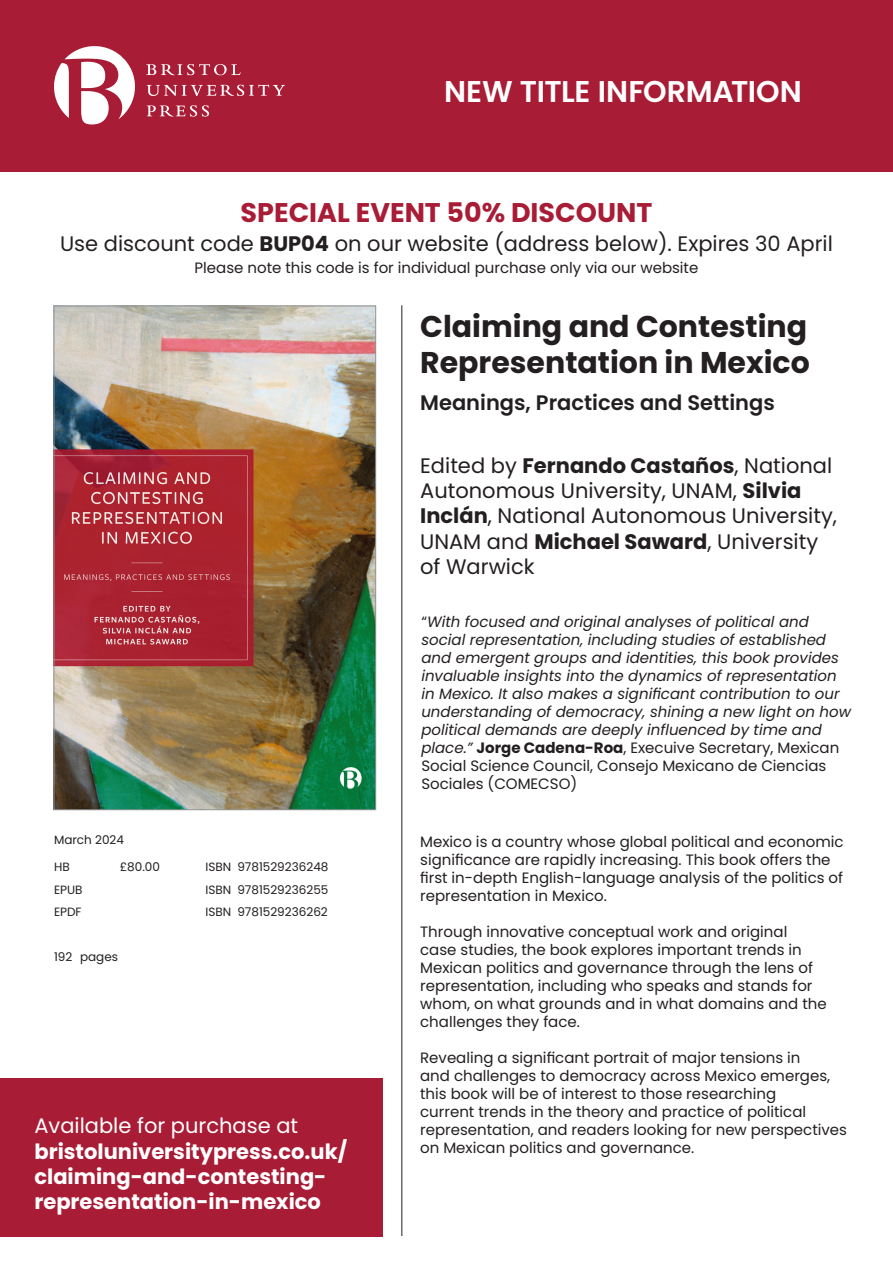
<style>
.page{position:relative;width:893px;height:1263px;background:#fff}
.page>*{position:absolute;margin:0;border:0;box-sizing:border-box;transform-origin:0 0}
.t1{font:700 30px/36px "Poppins";color:#231f20}
.Subject{font:600 30px "Poppins";letter-spacing:-.01em;color:#fff}
.Launch_Discount{font:700 27px "Poppins";color:#a91c36}
.Authors{font:21px/25.2px "Poppins";color:#231f20}
.Available_At{font:700 21px/25.2px "Poppins";color:#fff}
.Subtitle{font:600 21px "Poppins";color:#231f20}
.Available_At-2{font:21px "Poppins";color:#fff}
.t2{font:15px/18px "Poppins";color:#231f20}
.TES1{font:italic 15px/18px "Poppins";color:#231f20}
.Price{font:12px "Poppins";color:#231f20}
.Small_Print{font:12px "Poppins";color:#231f20}
.s1{font-weight:700}
.s2{font-style:normal}
.s3{font-weight:700;font-style:normal}
</style>
<div class="page">
<div style="left:0;top:0;width:893px;height:172px;background:#a91c36"></div>
<svg style="left:54px;top:46px;width:81px;height:78px"></svg>
<svg style="left:146px;top:64px;width:95px;height:11px"></svg>
<svg style="left:147px;top:85px;width:138px;height:11px"></svg>
<svg style="left:147px;top:105px;width:62px;height:12px"></svg>
<div style="left:0;top:1078px;width:383px;height:158px;background:#a91c36"></div>
<img style="left:56px;top:308px;width:318px;height:500px">
<div style="left:54px;top:306px;width:322px;height:504px;border:1px solid #939598"></div>
<hr style="left:401px;top:305px;width:1px;height:931px;background:#231f20">
<p class="Subject" style="left:444px;top:74px;width:359px">NEW TITLE INFORMATION</p>
<p class="Launch_Discount" style="left:241px;top:197px;width:413px">SPECIAL EVENT 50% DISCOUNT</p>
<p class="Authors" style="left:60px;top:231px;width:774px">Use discount code <span class="s1">BUP04</span> on our website (address below). Expires 30 April</p>
<p class="t2" style="left:195px;top:259px;width:505px">Please note this code is for individual purchase only via our website</p>
<p class="t1" style="left:420px;top:308px;width:391px">Claiming and Contesting<br>Representation in Mexico</p>
<p class="Subtitle" style="left:420px;top:390px;width:356px">Meanings, Practices and Settings</p>
<p class="Authors" style="left:420px;top:453px;width:418px">Edited by <span class="s1">Fernando Castaños</span>, National Autonomous University, UNAM, <span class="s1">Silvia Inclán</span>, National Autonomous University, UNAM and <span class="s1">Michael Saward</span>, University of Warwick</p>
<p class="Price" style="left:54px;top:833px;width:71px">March 2024</p>
<p class="Price" style="left:54px;top:860px;width:17px">HB</p>
<p class="Price" style="left:54px;top:905px;width:29px">EPDF</p>
<p class="Price" style="left:54px;top:882px;width:30px">EPUB</p>
<p class="Price" style="left:120px;top:860px;width:42px">£80.00</p>
<p class="Small_Print" style="left:237px;top:860px;width:93px">9781529236248</p>
<p class="Small_Print" style="left:237px;top:905px;width:92px">9781529236262</p>
<p class="Price" style="left:205px;top:860px;width:27px">ISBN</p>
<p class="Price" style="left:205px;top:882px;width:27px">ISBN</p>
<p class="Price" style="left:205px;top:905px;width:27px">ISBN</p>
<p class="Small_Print" style="left:237px;top:882px;width:93px">9781529236255</p>
<p class="Price" style="left:54px;top:950px;width:20px">192</p>
<p class="Price" style="left:80px;top:950px;width:40px">pages</p>
<p class="Available_At-2" style="left:34px;top:1114px;width:265px">Available for purchase at</p>
<p class="Available_At" style="left:34px;top:1139px;width:314px">bristoluniversitypress.co.uk/ claiming-and-contesting&shy;representation-in-mexico</p>
<p class="TES1" style="left:421px;top:613px;width:431px"><span class="s2">“</span>With focused and original analyses of political and social representation, including studies of established and emergent groups and identities, this book provides invaluable insights into the dynamics of representation in Mexico. It also makes a significant contribution to our understanding of democracy, shining a new light on how political demands are deeply influenced by time and place.” <span class="s3">Jorge Cadena-Roa</span><span class="s2">, Execuive Secretary, Mexican Social Science Council, Consejo Mexicano de Ciencias Sociales (COMECSO)</span></p>
<p class="t2" style="left:420px;top:833px;width:425px">Mexico is a country whose global political and economic significance are rapidly increasing. This book offers the first in-depth English-language analysis of the politics of representation in Mexico.</p>
<p class="t2" style="left:420px;top:923px;width:408px">Through innovative conceptual work and original case studies, the book explores important trends in Mexican politics and governance through the lens of representation, including who speaks and stands for whom, on what grounds and in what domains and the challenges they face.</p>
<p class="t2" style="left:420px;top:1049px;width:428px">Revealing a significant portrait of major tensions in<br>and challenges to democracy across Mexico emerges, this book will be of interest to those researching<br>current trends in the theory and practice of political representation, and readers looking for new perspectives on Mexican politics and governance.</p>
</div>
